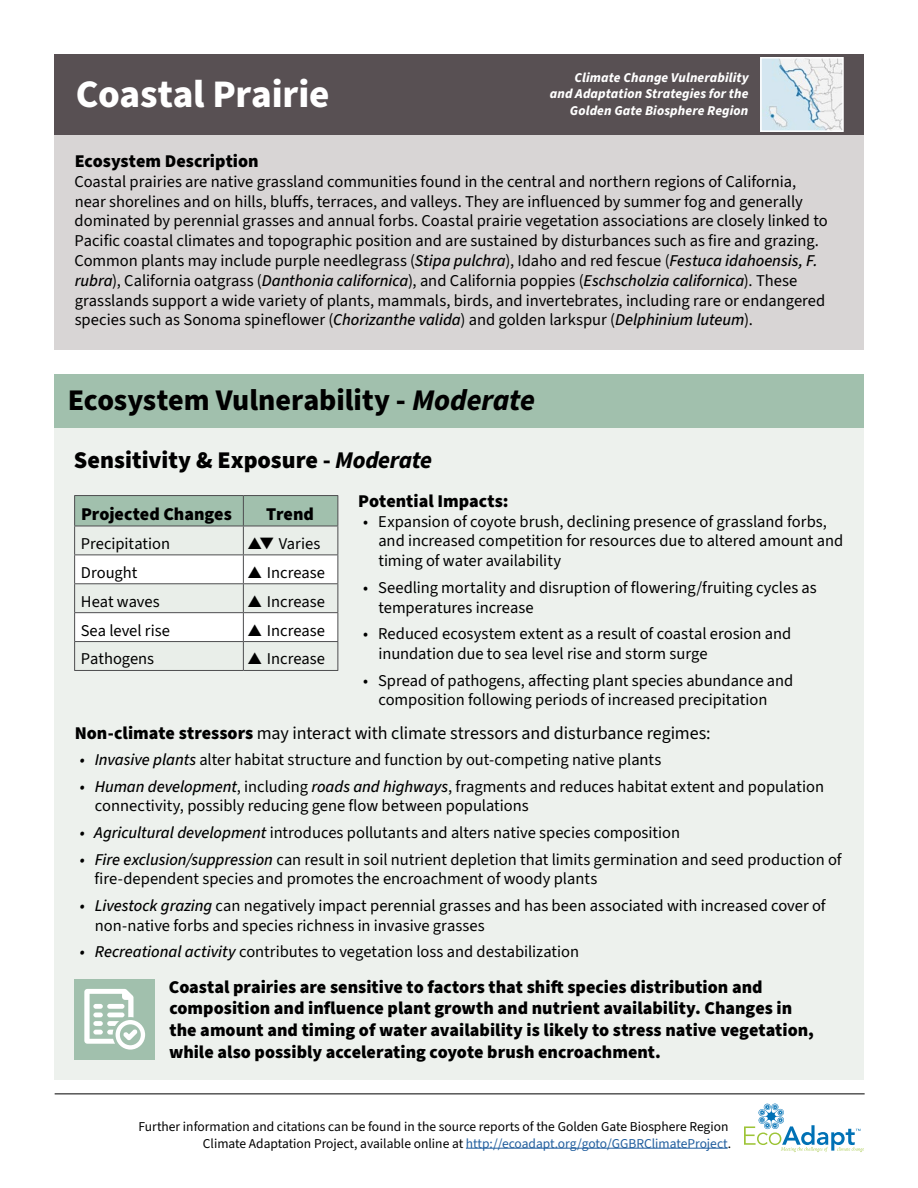
<style>
.page{position:relative;width:918px;height:1188px;background:#fff}
.page>*{position:absolute;margin:0;border:0;box-sizing:border-box;transform-origin:0 0}
.t1{font:800 39px "Source Sans 3";letter-spacing:-.005em;color:#fff}
.t2{font:800 30px "Source Sans 3";color:#000}
.t3{font:900 24px "Source Sans 3";color:#000}
.Subtitle{font:900 18px/21.6px "Source Sans 3";color:#000}
.Subtitle-2{font:18px "Source Sans 3";letter-spacing:-.005em;color:#000}
.Body_Copy{font:16.5px/19.8px "Source Sans 3";color:#000}
.table_not_bullets{font:16.5px "Source Sans 3";letter-spacing:-.005em;color:#000}
.t4{font:13.5px/16.2px "Source Sans 3";color:#000;text-align:right}
.Body_Copy-2{font:italic 800 13.5px/16.2px "Source Sans 3";letter-spacing:.01em;color:#fff;text-align:right}
.s1{font-weight:500;font-style:italic}
.s2{font-style:italic}
.s3{font-weight:800}
.s4{font-weight:800;font-style:italic}
.s5{font-weight:900}
.s6{color:#215e9e}
</style>
<div class="page">
<hr style="left:466px;top:1148px;width:262px;height:1px;background:#215e9e">
<svg style="left:744px;top:1104px;width:120px;height:48px"></svg>
<hr style="left:55px;top:1094px;width:810px;height:1px;background:#000">
<div style="left:54px;top:54px;width:810px;height:296px;background:#d8d5d5"></div>
<div style="left:54px;top:414px;width:810px;height:666px;background:#edf1ed"></div>
<div style="left:54px;top:54px;width:810px;height:81px;background:#585053"></div>
<img style="left:763px;top:60px;width:78px;height:69px">
<div style="left:760px;top:57px;width:84px;height:75px;border:2px solid #fff"></div>
<div style="left:54px;top:374px;width:810px;height:54px;background:#a1c0ad"></div>
<hr style="left:74px;top:495px;width:169px;height:1px;background:#4d4d4f">
<hr style="left:243px;top:495px;width:95px;height:1px;background:#4d4d4f">
<svg style="left:74px;top:496px;width:265px;height:174px"></svg>
<hr style="left:74px;top:670px;width:169px;height:1px;background:#4d4d4f">
<hr style="left:243px;top:670px;width:95px;height:1px;background:#4d4d4f">
<div style="left:74px;top:979px;width:81px;height:81px;background:#a1c0ad"></div>
<svg style="left:84px;top:989px;width:61px;height:61px"></svg>
<h1 class="t1" style="left:76px;top:68px;width:255px">Coastal Prairie</h1>
<p class="Body_Copy-2" style="left:550px;top:69px;width:200px">Climate Change Vulnerability and Adaptation Strategies for the</p>
<p class="Body_Copy-2" style="left:570px;top:102px;width:180px">Golden Gate Biosphere Region</p>
<p class="Subtitle" style="left:75px;top:150px;width:185px">Ecosystem Description</p>
<p class="Body_Copy" style="left:74px;top:171px;width:755px">Coastal prairies are native grassland communities found in the central and northern regions of California, near shorelines and on hills, bluffs, terraces, and valleys. They are influenced by summer fog and generally dominated by perennial grasses and annual forbs. Coastal prairie vegetation associations are closely linked to Pacific coastal climates and topographic position and are sustained by disturbances such as fire and grazing.<br>Common plants may include purple needlegrass (<span class="s1">Stipa pulchra</span>), Idaho and red fescue (<span class="s1">Festuca idahoensis, F. rubra</span>), California oatgrass (<span class="s1">Danthonia californica</span>), and California poppies (<span class="s1">Eschscholzia californica</span>). These grasslands support a wide variety of plants, mammals, birds, and invertebrates, including rare or endangered species such as Sonoma spineflower (<span class="s1">Chorizanthe valida</span>) and golden larkspur (<span class="s1">Delphinium luteum</span>).</p>
<h2 class="t2" style="left:68px;top:381px;width:469px">Ecosystem Vulnerability - <span class="s2">Moderate</span></h2>
<h3 class="t3" style="left:74px;top:444px;width:360px">Sensitivity &amp; Exposure <span class="s3">-</span> <span class="s4">Moderate</span></h3>
<p class="Subtitle" style="left:81px;top:503px;width:152px">Projected Changes</p>
<p class="Subtitle" style="left:266px;top:503px;width:49px">Trend</p>
<p class="table_not_bullets" style="left:81px;top:533px;width:91px">Precipitation</p>
<p class="table_not_bullets" style="left:248px;top:533px;width:74px">▲▼ Varies</p>
<p class="table_not_bullets" style="left:81px;top:562px;width:58px">Drought</p>
<p class="table_not_bullets" style="left:248px;top:562px;width:79px">▲ Increase</p>
<p class="table_not_bullets" style="left:81px;top:591px;width:80px">Heat waves</p>
<p class="table_not_bullets" style="left:248px;top:591px;width:79px">▲ Increase</p>
<p class="table_not_bullets" style="left:81px;top:620px;width:91px">Sea level rise</p>
<p class="table_not_bullets" style="left:248px;top:620px;width:79px">▲ Increase</p>
<p class="table_not_bullets" style="left:81px;top:649px;width:75px">Pathogens</p>
<p class="table_not_bullets" style="left:248px;top:649px;width:79px">▲ Increase</p>
<p class="Subtitle" style="left:358px;top:490px;width:152px">Potential Impacts:</p>
<p class="Body_Copy" style="left:378px;top:511px;width:466px;text-indent:-15px">• Expansion of coyote brush, declining presence of grassland forbs, and increased competition for resources due to altered amount and timing of water availability</p>
<p class="Body_Copy" style="left:378px;top:577px;width:440px;text-indent:-15px">• Seedling mortality and disruption of flowering/fruiting cycles as temperatures increase</p>
<p class="Body_Copy" style="left:378px;top:624px;width:414px;text-indent:-15px">• Reduced ecosystem extent as a result of coastal erosion and inundation due to sea level rise and storm surge</p>
<p class="Body_Copy" style="left:378px;top:670px;width:416px;text-indent:-15px">• Spread of pathogens, affecting plant species abundance and composition following periods of increased precipitation</p>
<p class="Subtitle-2" style="left:75px;top:721px;width:638px"><span class="s5">Non-climate stressors</span> may interact with climate stressors and disturbance regimes:</p>
<p class="Body_Copy" style="left:80px;top:750px;width:583px"><span class="s1">• Invasive plants</span> alter habitat structure and function by out-competing native plants</p>
<p class="Body_Copy" style="left:95px;top:776px;width:731px;text-indent:-15px"><span class="s1">• Human development</span>, including <span class="s1">roads and highways</span>, fragments and reduces habitat extent and population connectivity, possibly reducing gene flow between populations</p>
<p class="Body_Copy" style="left:80px;top:823px;width:602px"><span class="s1">• Agricultural development</span> introduces pollutants and alters native species composition</p>
<p class="Body_Copy" style="left:95px;top:849px;width:749px;text-indent:-15px"><span class="s1">• Fire exclusion/suppression</span> can result in soil nutrient depletion that limits germination and seed production of fire-dependent species and promotes the encroachment of woody plants</p>
<p class="Body_Copy" style="left:95px;top:896px;width:732px;text-indent:-15px"><span class="s1">• Livestock grazing</span> can negatively impact perennial grasses and has been associated with increased cover of non-native forbs and species richness in invasive grasses</p>
<p class="Body_Copy" style="left:80px;top:942px;width:501px"><span class="s1">• Recreational activity</span> contributes to vegetation loss and destabilization</p>
<p class="Subtitle" style="left:169px;top:976px;width:647px">Coastal prairies are sensitive to factors that shift species distribution and composition and influence plant growth and nutrient availability. Changes in the amount and timing of water availability is likely to stress native vegetation, while also possibly accelerating coyote brush encroachment.</p>
<p class="t4" style="left:139px;top:1119px;width:594px">Further information and citations can be found in the source reports of the Golden Gate Biosphere Region<br>Climate Adaptation Project, available online at <span class="s6">http://ecoadapt.org/goto/GGBRClimateProject</span>.</p>
</div>
